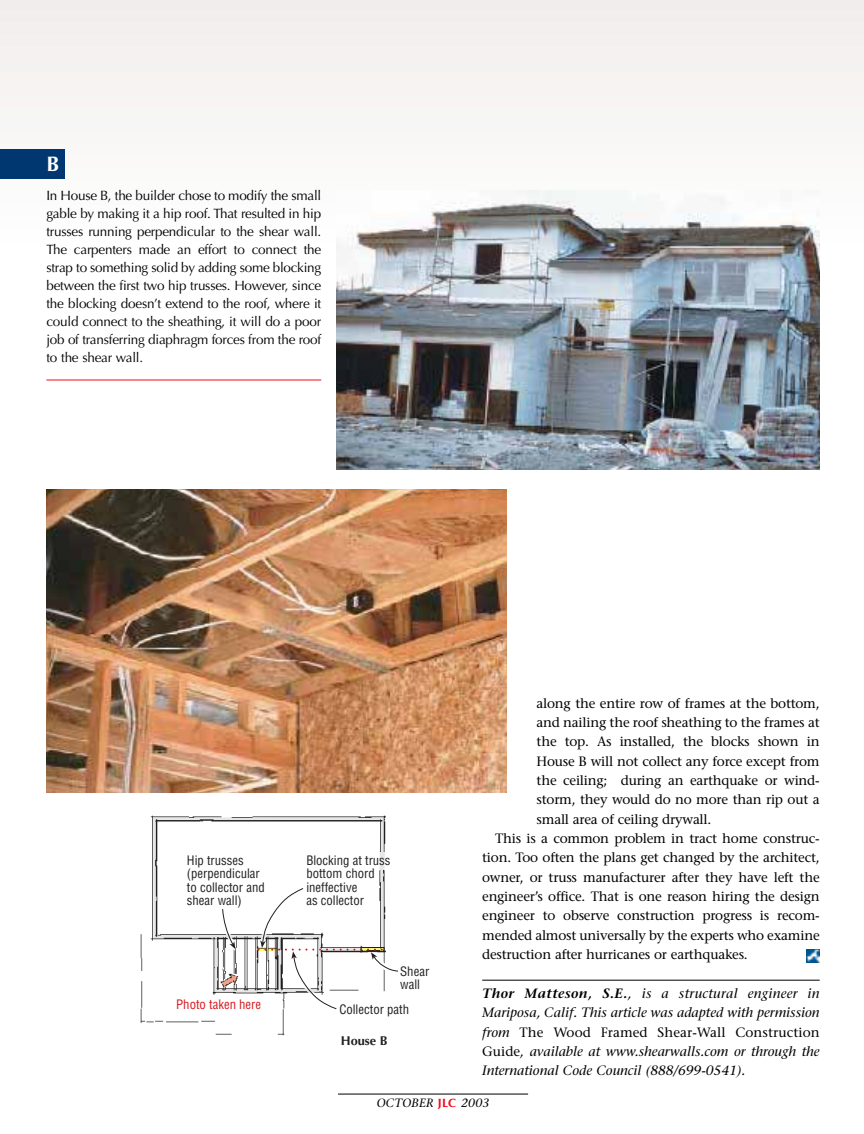
<style>
.page{position:relative;width:864px;height:1134px;background:#fff}
.page>*{position:absolute;margin:0;border:0;box-sizing:border-box;transform-origin:0 0}
.t1{font:700 21px "Optima";color:#fff}
.t2{font:13.5px "Stone Serif";letter-spacing:-.015em;color:#000}
.t3{font:13.5px/18px "Optima";letter-spacing:-.015em;color:#000;text-align:justify}
.t4{font:italic 13.5px/19.4px "Stone Serif";color:#000;text-align:justify}
.t5{font:condensed 12.75px/13.5px "Helvetica";color:#231f1f}
.t6{font:condensed 12.75px "Helvetica";color:#d7191f}
.t7{font:700 12.75px "Optima";color:#231f1f}
.t8{font:italic 12px "Stone Serif";letter-spacing:.015em;color:#000}
.s1{font-weight:600}
.s2{font-style:normal}
.s3{font-family:"Optima";font-weight:700;font-style:normal;color:#f00a1e}
</style>
<div class="page">
<div style="left:0;top:183px;width:863px;height:32px;background:#fcfbfb"></div>
<div style="left:0;top:159px;width:863px;height:31px;background:#fafaf9"></div>
<div style="left:0;top:134px;width:863px;height:32px;background:#f9f8f7"></div>
<div style="left:0;top:110px;width:863px;height:32px;background:#f7f6f6"></div>
<div style="left:0;top:86px;width:863px;height:32px;background:#f7f4f3"></div>
<div style="left:0;top:62px;width:863px;height:32px;background:#f6f3f1"></div>
<div style="left:0;top:38px;width:863px;height:32px;background:#f4f1ef"></div>
<div style="left:0;top:14px;width:863px;height:31px;background:#f2efee"></div>
<div style="left:0;top:1px;width:863px;height:20px;background:#f0eeec"></div>
<hr style="left:482px;top:980px;width:338px;height:1px;background:#000">
<hr style="left:338px;top:1094px;width:190px;height:1px;background:#000">
<img style="left:46px;top:490px;width:461px;height:303px">
<img style="left:140px;top:815px;width:246px;height:221px">
<svg style="left:157px;top:819px;width:241px;height:191px"></svg>
<img style="left:806px;top:949px;width:14px;height:13px">
<div style="left:0;top:149px;width:64px;height:29px;background:#003771"></div>
<hr style="left:46px;top:380px;width:275px;height:1px;background:#f00a1e">
<img style="left:336px;top:190px;width:484px;height:279px">
<h1 class="t1" style="left:46px;top:155px;width:14px">B</h1>
<p class="t3" style="left:46px;top:188px;width:276px">In House B, the builder chose to modify the small gable by making it a hip roof. That resulted in hip trusses running perpendicular to the shear wall.<br>The carpenters made an effort to connect the strap to something solid by adding some blocking between the first two hip trusses. However, since the blocking doesn’t extend to the roof, where it could connect to the sheathing, it will do a poor job of transferring diaphragm forces from the roof to the shear wall.</p>
<p class="t5" style="left:187px;top:854px;width:79px">Hip trusses (perpendicular to collector and shear wall)</p>
<p class="t6" style="left:176px;top:1000px;width:86px">Photo taken here</p>
<p class="t2" style="left:537px;top:698px;width:285px">along the entire row of frames at the bottom,</p>
<p class="t2" style="left:537px;top:717px;width:285px">and nailing the roof sheathing to the frames at</p>
<p class="t2" style="left:537px;top:736px;width:285px">the top. As installed, the blocks shown in</p>
<p class="t2" style="left:537px;top:756px;width:285px">House B will not collect any force except from</p>
<p class="t2" style="left:537px;top:775px;width:285px">the ceiling; during an earthquake or wind-</p>
<p class="t2" style="left:537px;top:794px;width:285px">storm, they would do no more than rip out a</p>
<p class="t2" style="left:537px;top:814px;width:176px">small area of ceiling drywall.</p>
<p class="t2" style="left:495px;top:833px;width:326px">This is a common problem in tract home construc-</p>
<p class="t2" style="left:482px;top:852px;width:339px">tion. Too often the plans get changed by the architect,</p>
<p class="t2" style="left:482px;top:872px;width:339px">owner, or truss manufacturer after they have left the</p>
<p class="t2" style="left:482px;top:891px;width:339px">engineer’s office. That is one reason hiring the design</p>
<p class="t2" style="left:482px;top:911px;width:339px">engineer to observe construction progress is recom-</p>
<p class="t2" style="left:482px;top:930px;width:339px">mended almost universally by the experts who examine</p>
<p class="t2" style="left:482px;top:949px;width:267px">destruction after hurricanes or earthquakes.</p>
<p class="t4" style="left:482px;top:985px;width:339px"><span class="s1">Thor Matteson, S.E.</span>, is a structural engineer in Mariposa, Calif. This article was adapted with permission from <span class="s2">The Wood Framed Shear-Wall Construction Guide</span>, available at www.shearwalls.com or through the International Code Council (888/699-0541).</p>
<p class="t8" style="left:377px;top:1099px;width:114px">OCTOBER <span class="s3">JLC</span> 2003</p>
<p class="t5" style="left:306px;top:854px;width:86px">Blocking at truss bottom chord ineffective<br>as collector</p>
<p class="t5" style="left:400px;top:965px;width:31px">Shear wall</p>
<p class="t5" style="left:339px;top:1004px;width:71px">Collector path</p>
<p class="t7" style="left:341px;top:1035px;width:48px">House B</p>
</div>
